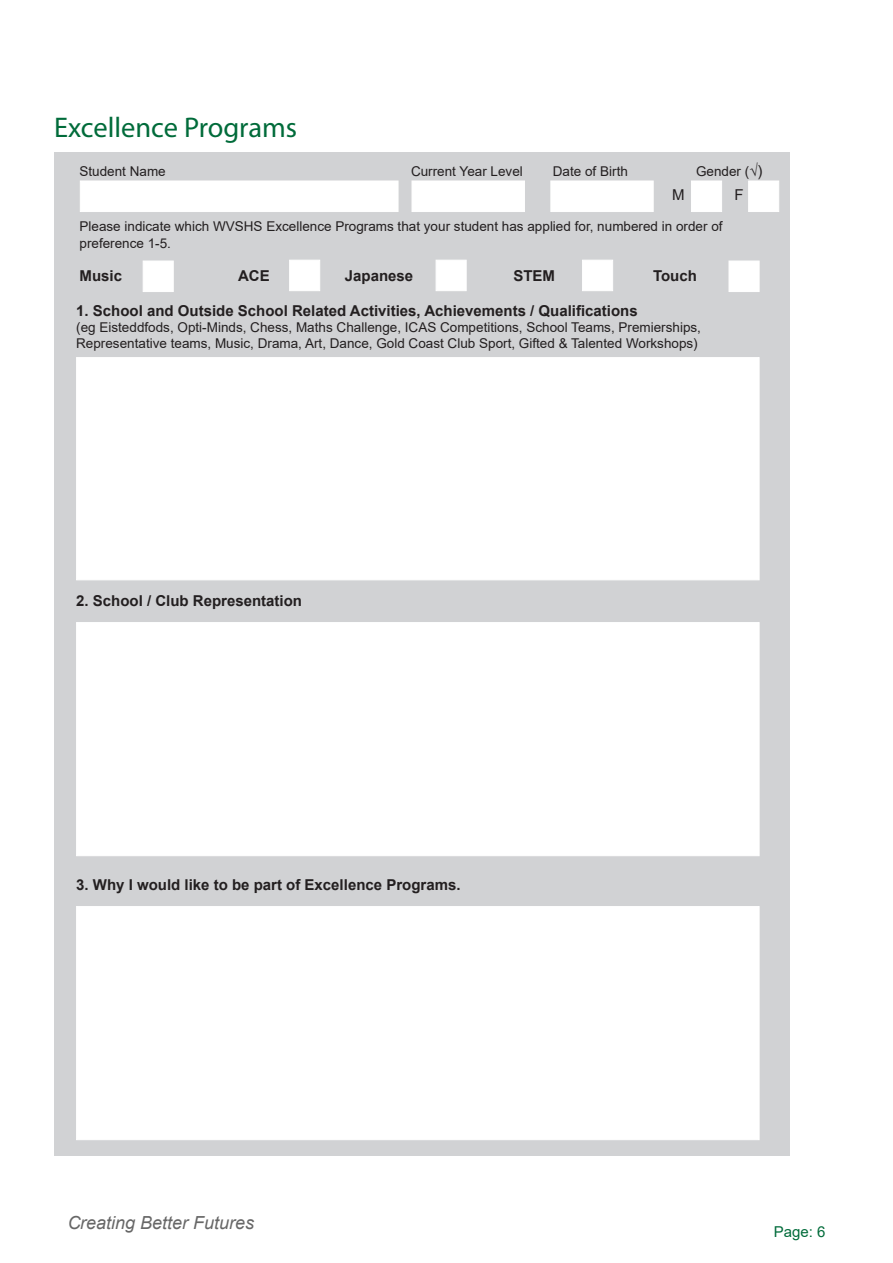
<style>
.page{position:relative;width:893px;height:1263px;background:#fff}
.page>*{position:absolute;margin:0;border:0;box-sizing:border-box;transform-origin:0 0}
.t1{font:28.5px "Myriad Pro";color:#006b3a}
.t2{font:italic 18px "Arial";color:#676767}
.t3{font:700 15px "Arial";color:#231f20}
.t4{font:15px "Arial";color:#006b3a}
.t5{font:15px "Arial";color:#231f20}
.t6{font:13.5px/16.2px "Arial";color:#231f20}
.s1{font-size:15px}
</style>
<div class="page">
<div style="left:54px;top:152px;width:736px;height:1004px;background:#d1d2d4"></div>
<div style="left:76px;top:357px;width:683px;height:223px;background:#fff"></div>
<div style="left:436px;top:260px;width:31px;height:31px;background:#fff;border:1px solid #fff"></div>
<div style="left:289px;top:260px;width:31px;height:31px;background:#fff"></div>
<div style="left:582px;top:260px;width:31px;height:31px;background:#fff"></div>
<div style="left:76px;top:622px;width:683px;height:234px;background:#fff"></div>
<div style="left:76px;top:906px;width:683px;height:234px;background:#fff"></div>
<div style="left:143px;top:261px;width:31px;height:31px;background:#fff"></div>
<div style="left:80px;top:181px;width:318px;height:31px;background:#fff"></div>
<div style="left:412px;top:181px;width:113px;height:31px;background:#fff"></div>
<div style="left:550px;top:181px;width:104px;height:31px;background:#fff;border:1px solid #fff"></div>
<div style="left:691px;top:181px;width:31px;height:31px;background:#fff"></div>
<div style="left:748px;top:181px;width:31px;height:31px;background:#fff"></div>
<div style="left:729px;top:261px;width:30px;height:31px;background:#fff"></div>
<p class="t1" style="left:54px;top:110px;width:245px">Excellence Programs</p>
<p class="t6" style="left:80px;top:163px;width:88px">Student Name</p>
<p class="t6" style="left:411px;top:163px;width:113px">Current Year Level</p>
<p class="t6" style="left:553px;top:163px;width:77px">Date of Birth</p>
<p class="t6" style="left:696px;top:163px;width:68px">Gender (<span class="s1">√)</span></p>
<p class="t5" style="left:672px;top:184px;width:14px">M</p>
<p class="t5" style="left:735px;top:184px;width:11px">F</p>
<p class="t6" style="left:80px;top:218px;width:645px">Please indicate which WVSHS Excellence Programs that your student has applied for, numbered in order of preference 1-5.</p>
<p class="t3" style="left:80px;top:265px;width:44px">Music</p>
<p class="t3" style="left:238px;top:265px;width:33px">ACE</p>
<p class="t3" style="left:345px;top:265px;width:70px">Japanese</p>
<p class="t3" style="left:513px;top:265px;width:43px">STEM</p>
<p class="t3" style="left:653px;top:265px;width:45px">Touch</p>
<p class="t3" style="left:76px;top:300px;width:563px">1. School and Outside School Related Activities, Achievements / Qualifications</p>
<p class="t6" style="left:76px;top:319px;width:626px">(eg Eisteddfods, Opti-Minds, Chess, Maths Challenge, ICAS Competitions, School Teams, Premierships,<br>Representative teams, Music, Drama, Art, Dance, Gold Coast Club Sport, Gifted &amp; Talented Workshops)</p>
<p class="t3" style="left:76px;top:590px;width:227px">2. School / Club Representation</p>
<p class="t3" style="left:76px;top:874px;width:386px">3. Why I would like to be part of Excellence Programs.</p>
<h2 class="t2" style="left:67px;top:1210px;width:189px">Creating Better Futures</h2>
<p class="t4" style="left:774px;top:1221px;width:53px">Page: 6</p>
</div>
